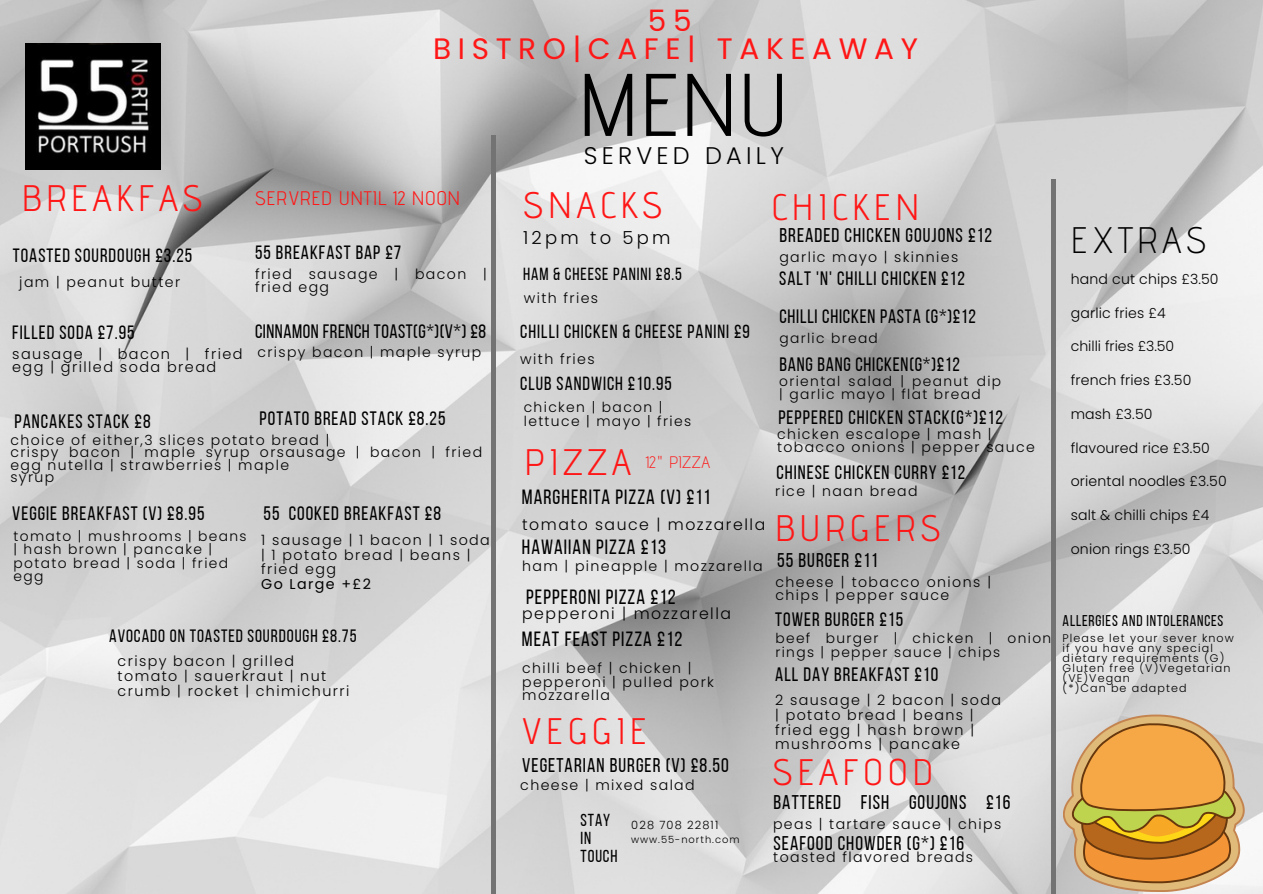
<style>
.page{position:relative;width:1263px;height:894px;background:#fff}
.page>*{position:absolute;margin:0;border:0;box-sizing:border-box;transform-origin:0 0}
.t1{font:88.5px "Advent Pro";color:#000}
.t2{font:36.9px "Advent Pro";letter-spacing:.115em;color:#ff1616}
.t3{font:300 36.9px "Advent Pro";letter-spacing:.115em;color:#000}
.t4{font:29.55px/28px "Poppins";letter-spacing:.225em;color:#ff1616;text-align:center}
.t5{font:300 24px "Poppins";letter-spacing:.18em;color:#000}
.t6{font:20.55px/41.8px "Bebas Neue";letter-spacing:.055em;color:#000}
.t7{font:19.8px/40.5px "Bebas Neue";letter-spacing:.055em;color:#000}
.t8{font:19.65px "Advent Pro";letter-spacing:.025em;color:#ff1616}
.t9{font:19.5px "Bebas Neue";letter-spacing:.055em;color:#000}
.t10{font:19.35px "Bebas Neue";letter-spacing:.055em;color:#000}
.t11{font:19.35px "Bebas Neue";letter-spacing:.025em;color:#000}
.t12{font:19.2px "Bebas Neue";letter-spacing:.055em;color:#000}
.t13{font:18.9px "Bebas Neue";letter-spacing:.055em;color:#000}
.t14{font:300 18px "Poppins";letter-spacing:.18em;color:#000}
.t15{font:17.85px "Bebas Neue";letter-spacing:.055em;color:#000}
.t16{font:17.4px "Bebas Neue";letter-spacing:.055em;color:#000}
.t17{font:17.25px/18px "Bebas Neue";letter-spacing:.055em;color:#000}
.t18{font:300 16.65px "Advent Pro";letter-spacing:.025em;color:#ff1616}
.t19{font:300 15.6px "Poppins";letter-spacing:.1em;color:#000}
.t20{font:15.6px "Bebas Neue";letter-spacing:.055em;color:#000}
.t21{font:300 14.4px/13.5px "Poppins";letter-spacing:.1em;color:#000}
.t22{font:300 14.25px/14.5px "Poppins";letter-spacing:.1em;color:#000}
.t23{font:14.25px "Poppins";letter-spacing:.1em;color:#000}
.t24{font:300 14.1px/13.5px "Poppins";letter-spacing:.1em;color:#000}
.t25{font:300 14.1px "Poppins";letter-spacing:.01em;color:#000}
.t26{font:300 14.1px "Poppins";color:#000}
.t27{font:300 13.95px/13.5px "Poppins";letter-spacing:.1em;color:#000}
.t28{font:300 13.8px/13.5px "Poppins";letter-spacing:.1em;color:#000}
.t29{font:300 11.4px "Poppins";letter-spacing:.1em;color:#000}
.t30{font:300 11.1px/10.1px "Poppins";letter-spacing:.1em;color:#000}
.t31{font:300 9.9px "Poppins";letter-spacing:.1em;color:#000}
</style>
<div class="page">
<img style="left:0;top:0;width:1263px;height:893px">
<hr style="left:491px;top:136px;width:4px;height:757px;background:#737373">
<hr style="left:1051px;top:179px;width:4px;height:714px;background:#737373">
<img style="left:26px;top:43px;width:135px;height:126px">
<svg style="left:1062px;top:713px;width:184px;height:179px"></svg>
<h3 class="t4" style="left:433px;top:7px;width:486px">55<br>BISTRO|CAFE| TAKEAWAY</h3>
<h2 class="t2" style="left:22px;top:175px;width:183px">BREAKFAS</h2>
<h3 class="t12" style="left:13px;top:247px;width:181px">TOASTED SOURDOUGH £3.25</h3>
<h3 class="t8" style="left:255px;top:185px;width:207px">SERVRED UNTIL 12 NOON</h3>
<h3 class="t12" style="left:255px;top:244px;width:148px">55 BREAKFAST BAP £7</h3>
<p class="t24" style="left:19px;top:275px;width:162px">jam | peanut butter</p>
<p class="t24" style="left:255px;top:268px;width:233px;line-height:12.3px">fried sausage | bacon | fried egg</p>
<h3 class="t12" style="left:12px;top:324px;width:124px">FILLED SODA £7.95</h3>
<h3 class="t11" style="left:255px;top:323px;width:233px">CINNAMON FRENCH TOAST(G*)(V*) £8</h3>
<p class="t24" style="left:257px;top:345px;width:225px">crispy bacon | maple syrup</p>
<p class="t21" style="left:12px;top:347px;width:232px">sausage | bacon | fried egg | grilled soda bread</p>
<h3 class="t10" style="left:14px;top:413px;width:138px">PANCAKES STACK £8</h3>
<h3 class="t10" style="left:260px;top:410px;width:187px">POTATO BREAD STACK £8.25</h3>
<p class="t24" style="left:10px;top:433px;width:473px;line-height:12.3px">choice of either,3 slices potato bread |<br>crispy bacon | maple syrup orsausage | bacon | fried egg nutella | strawberries | maple<br>syrup</p>
<h3 class="t10" style="left:12px;top:506px;width:194px">VEGGIE BREAKFAST (V) £8.95</h3>
<p class="t28" style="left:14px;top:529px;width:235px">tomato | mushrooms | beans | hash brown | pancake | potato bread | soda | fried egg</p>
<h3 class="t9" style="left:263px;top:505px;width:179px">55 COOKED BREAKFAST £8</h3>
<p class="t22" style="left:261px;top:532px;width:230px">1 sausage | 1 bacon | 1 soda | 1 potato bread | beans | fried egg</p>
<p class="t23" style="left:261px;top:573px;width:111px">Go Large +£2</p>
<p class="t15" style="left:109px;top:628px;width:249px">AVOCADO ON TOASTED SOURDOUGH £8.75</p>
<p class="t22" style="left:118px;top:654px;width:233px">crispy bacon | grilled tomato | sauerkraut | nut crumb | rocket | chimichurri</p>
<h1 class="t1" style="left:578px;top:50px;width:212px">MENU</h1>
<h3 class="t5" style="left:584px;top:139px;width:202px">SERVED DAILY</h3>
<h2 class="t2" style="left:523px;top:182px;width:141px">SNACKS</h2>
<p class="t14" style="left:523px;top:225px;width:149px">12pm to 5pm</p>
<h2 class="t2" style="left:771px;top:184px;width:149px">CHICKEN</h2>
<h3 class="t7" style="left:779px;top:216px;width:214px">BREADED CHICKEN GOUJONS £12</h3>
<p class="t16" style="left:523px;top:266px;width:160px">HAM &amp; CHEESE PANINI £8.5</p>
<p class="t22" style="left:524px;top:290px;width:76px">with fries</p>
<h3 class="t13" style="left:520px;top:323px;width:231px">CHILLI CHICKEN &amp; CHEESE PANINI £9</h3>
<p class="t22" style="left:520px;top:351px;width:76px">with fries</p>
<h3 class="t13" style="left:520px;top:375px;width:153px">CLUB SANDWICH £10.95</h3>
<p class="t27" style="left:524px;top:400px;width:169px">chicken | bacon | lettuce | mayo | fries</p>
<h2 class="t2" style="left:524px;top:439px;width:108px">PIZZA</h2>
<p class="t18" style="left:645px;top:452px;width:66px">12" PIZZA</p>
<h3 class="t6" style="left:522px;top:477px;width:190px">MARGHERITA PIZZA (V) £11</h3>
<h3 class="t6" style="left:522px;top:527px;width:146px">HAWAIIAN PIZZA £13</h3>
<h3 class="t6" style="left:522px;top:578px;width:162px">PEPPERONI PIZZA £12<br>MEAT FEAST PIZZA £12</h3>
<p class="t19" style="left:522px;top:514px;width:245px">tomato sauce | mozzarella</p>
<p class="t24" style="left:522px;top:559px;width:242px">ham | pineapple | mozzarella</p>
<p class="t19" style="left:522px;top:603px;width:210px">pepperoni | mozzarella</p>
<p class="t24" style="left:522px;top:661px;width:193px">chilli beef | chicken | pepperoni | pulled pork mozzarella</p>
<h2 class="t2" style="left:520px;top:707px;width:128px">VEGGIE</h2>
<h3 class="t7" style="left:522px;top:746px;width:208px">VEGETARIAN BURGER (V) £8.50</h3>
<p class="t24" style="left:520px;top:778px;width:176px">cheese | mixed salad</p>
<p class="t17" style="left:580px;top:812px;width:39px">STAY<br>IN<br>TOUCH</p>
<p class="t29" style="left:631px;top:817px;width:89px">028 708 22811</p>
<p class="t31" style="left:631px;top:832px;width:110px">www.55-north.com</p>
<p class="t24" style="left:779px;top:250px;width:180px">garlic mayo | skinnies</p>
<h3 class="t10" style="left:779px;top:271px;width:187px">SALT 'N' CHILLI CHICKEN £12</h3>
<h3 class="t10" style="left:779px;top:308px;width:198px">CHILLI CHICKEN PASTA (G*)£12</h3>
<p class="t28" style="left:779px;top:332px;width:100px">garlic bread</p>
<h3 class="t10" style="left:779px;top:356px;width:182px">BANG BANG CHICKEN(G*)£12</h3>
<p class="t28" style="left:779px;top:375px;width:223px;line-height:12.3px">oriental salad | peanut dip | garlic mayo | flat bread</p>
<h3 class="t10" style="left:778px;top:409px;width:226px">PEPPERED CHICKEN STACK(G*)£12</h3>
<p class="t24" style="left:777px;top:427px;width:259px">chicken escalope | mash | tobacco onions | pepper sauce</p>
<h3 class="t10" style="left:776px;top:464px;width:190px">CHINESE CHICKEN CURRY £12</h3>
<p class="t24" style="left:775px;top:484px;width:144px">rice | naan bread</p>
<h2 class="t2" style="left:775px;top:505px;width:167px">BURGERS</h2>
<h3 class="t7" style="left:777px;top:541px;width:102px">55 BURGER £11</h3>
<p class="t24" style="left:775px;top:574px;width:217px">cheese | tobacco onions | chips | pepper sauce</p>
<h3 class="t10" style="left:775px;top:611px;width:129px">TOWER BURGER £15</h3>
<p class="t28" style="left:775px;top:631px;width:277px">beef burger | chicken | onion rings | pepper sauce | chips</p>
<h3 class="t10" style="left:775px;top:666px;width:165px">ALL DAY BREAKFAST £10</h3>
<p class="t22" style="left:775px;top:692px;width:227px">2 sausage | 2 bacon | soda | potato bread | beans | fried egg | hash brown | mushrooms | pancake</p>
<h2 class="t2" style="left:772px;top:749px;width:163px">SEAFOOD</h2>
<h3 class="t7" style="left:773px;top:783px;width:238px">BATTERED FISH GOUJONS £16<br>SEAFOOD CHOWDER (G*) £16</h3>
<p class="t24" style="left:773px;top:817px;width:230px">peas | tartare sauce | chips</p>
<p class="t24" style="left:773px;top:850px;width:201px">toasted flavored breads</p>
<h2 class="t3" style="left:1071px;top:218px;width:137px">EXTRAS</h2>
<p class="t25" style="left:1071px;top:269px;width:149px">hand cut chips £3.50</p>
<p class="t25" style="left:1071px;top:303px;width:96px">garlic fries £4</p>
<p class="t26" style="left:1071px;top:336px;width:105px">chilli fries £3.50</p>
<p class="t25" style="left:1071px;top:370px;width:122px">french fries £3.50</p>
<p class="t24" style="left:1071px;top:407px;width:83px">mash £3.50</p>
<p class="t25" style="left:1071px;top:437px;width:141px">flavoured rice £3.50</p>
<p class="t25" style="left:1071px;top:471px;width:157px">oriental noodles £3.50</p>
<p class="t25" style="left:1071px;top:505px;width:140px">salt &amp; chilli chips £4</p>
<p class="t25" style="left:1071px;top:539px;width:121px">onion rings £3.50</p>
<p class="t20" style="left:1063px;top:614px;width:162px">ALLERGIES AND INTOLERANCES</p>
<p class="t30" style="left:1063px;top:632px;width:173px">Please let your sever know if you have any special dietary requirements (G)<br>Gluten free (V)Vegetarian (VE)Vegan<br>(*)Can be adapted</p>
</div>
